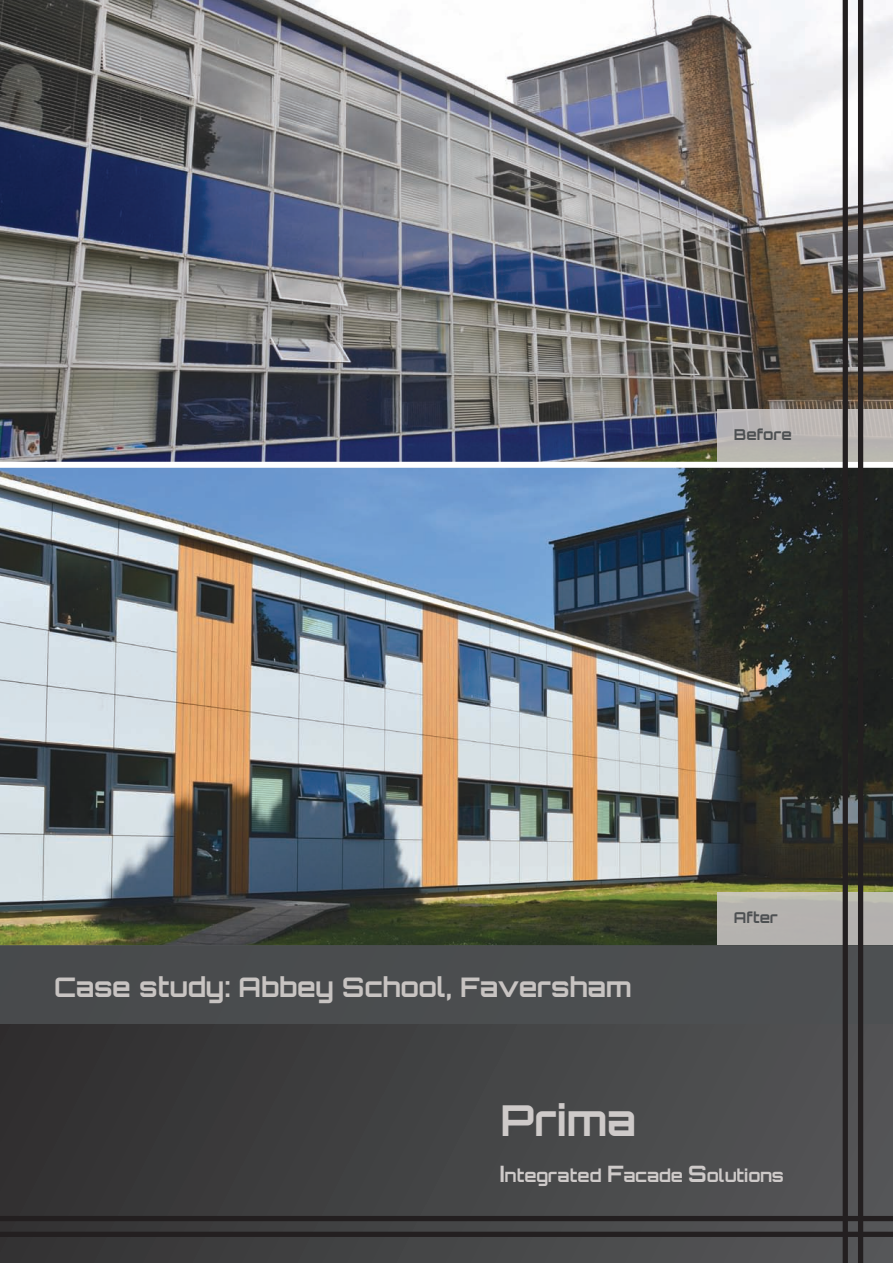
<style>
.page{position:relative;width:893px;height:1263px;background:#fff}
.page>*{position:absolute;margin:0;border:0;box-sizing:border-box;transform-origin:0 0}
.t1{font:700 42.6px "Orbitron";color:#cecac9}
.t2{font:700 27px "Orbitron";letter-spacing:-.005em;color:#c8c4c2}
.t3{font:700 17.55px "Orbitron";color:#cecac9}
.t4{font:700 15px "Orbitron";color:#4d5052}
.s1{font-size:22.65px}
</style>
<div class="page">
<div style="left:0;top:0;width:893px;height:1263px;background:linear-gradient(to right,#313031,#555658)"></div>
<img style="left:0;top:0;width:893px;height:945px">
<div style="left:0;top:462px;width:893px;height:6px;background:#fff"></div>
<div style="left:0;top:945px;width:893px;height:79px;background:#4d5052"></div>
<div style="left:717px;top:892px;width:176px;height:53px;background:linear-gradient(to bottom,#bbbab1,#b1adad)"></div>
<div style="left:0;top:1216px;width:893px;height:5px;background:#231f20"></div>
<div style="left:0;top:1232px;width:893px;height:5px;background:#231f20"></div>
<div style="left:717px;top:409px;width:176px;height:53px;background:#b9b6b1"></div>
<div style="left:858px;top:0;width:5px;height:1263px;background:#231f20"></div>
<div style="left:843px;top:0;width:5px;height:1263px;background:#231f20"></div>
<p class="t4" style="left:734px;top:425px;width:59px">Before</p>
<p class="t2" style="left:54px;top:971px;width:580px">Case study: Abbey School, Faversham</p>
<p class="t4" style="left:734px;top:909px;width:45px">After</p>
<p class="t1" style="left:500px;top:1095px;width:137px">Prima</p>
<p class="t3" style="left:500px;top:1165px;width:286px"><span class="s1">I</span>ntegrated <span class="s1">F</span>acade <span class="s1">S</span>olutions</p>
</div>
